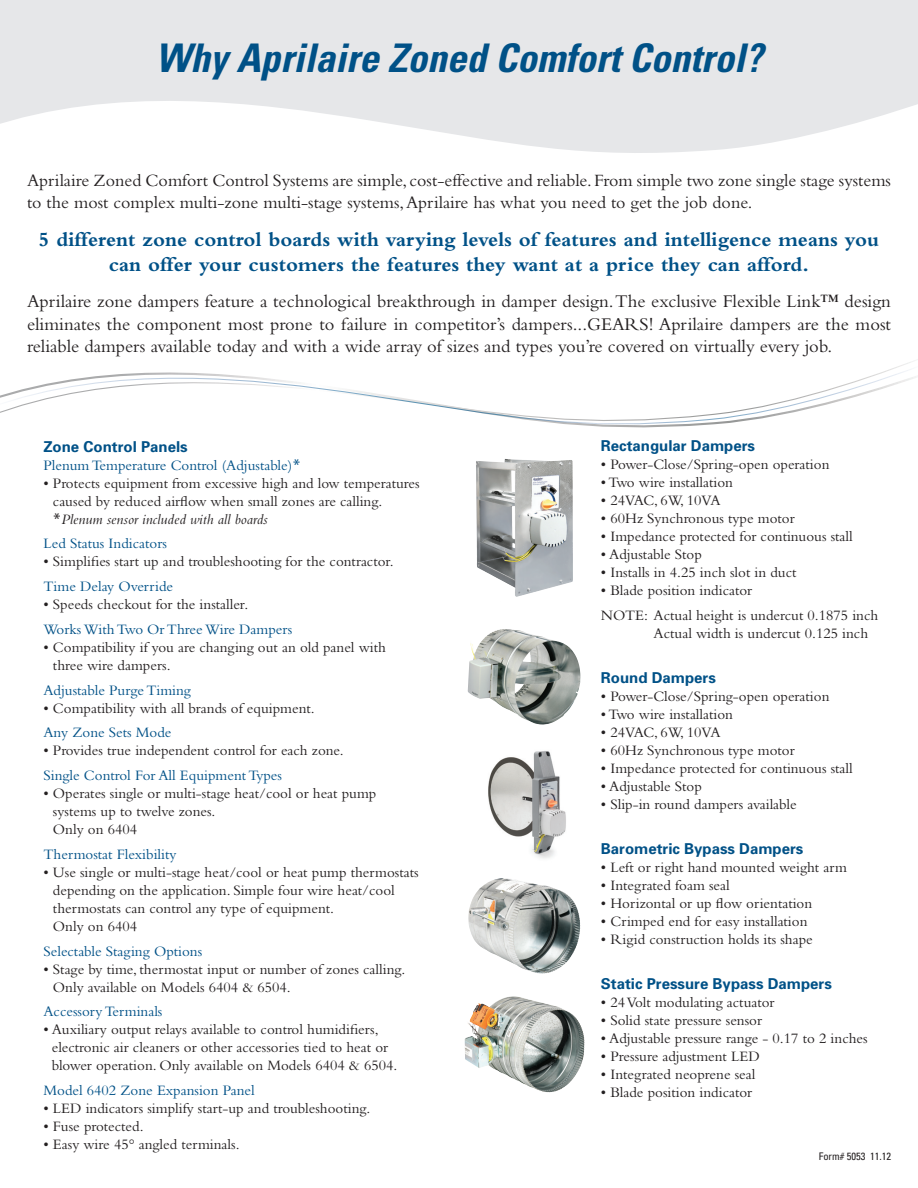
<style>
.page{position:relative;width:918px;height:1188px;background:#fff}
.page>*{position:absolute;margin:0;border:0;box-sizing:border-box;transform-origin:0 0}
.t1{font:italic 700 condensed 39.45px "Univers";color:#005187}
.t2{font:700 21px/25.2px "Bembo";color:#005187;text-align:center}
.t3{font:18.6px/22.4px "Bembo";color:#231f20;text-align:justify}
.t4{font:18px/21.6px "Bembo";color:#231f20}
.t5{font:15px/18px "Bembo";color:#231f20}
.small_headers{font:15px "Bembo";color:#005187}
.small_headers-2{font:700 15px "Univers";color:#005187}
.t6{font:condensed 10.5px "Univers";color:#231f20}
.s1{font-family:"Univers"}
.s2{font-style:italic}
</style>
<div class="page">
<svg style="left:0;top:0;width:918px;height:153px;fill:#e6e7e9"></svg>
<img style="left:476px;top:459px;width:31px;height:124px">
<img style="left:468px;top:878px;width:112px;height:95px">
<img style="left:468px;top:629px;width:108px;height:96px">
<img style="left:465px;top:996px;width:46px;height:77px">
<svg style="left:0;top:363px;width:916px;height:65px"></svg>
<img style="left:488px;top:751px;width:78px;height:108px">
<p class="t1" style="left:155px;top:34px;width:609px">Why Aprilaire Zoned Comfort Control?</p>
<p class="t4" style="left:27px;top:169px;width:866px">Aprilaire Zoned Comfort Control Systems are simple, cost-effective and reliable. From simple two zone single stage systems to the most complex multi-zone multi-stage systems, Aprilaire has what you need to get the job done.</p>
<p class="t2" style="left:39px;top:227px;width:842px">5 different zone control boards with varying levels of features and intelligence means you can offer your customers the features they want at a price they can afford.</p>
<p class="t3" style="left:27px;top:290px;width:866px">Aprilaire zone dampers feature a technological breakthrough in damper design. The exclusive Flexible Link™ design eliminates the component most prone to failure in competitor’s dampers...GEARS! Aprilaire dampers are the most reliable dampers available today and with a wide array of sizes and types you’re covered on virtually every job.</p>
<p class="small_headers-2" style="left:44px;top:437px;width:146px">Zone Control Panels</p>
<p class="small_headers" style="left:44px;top:456px;width:259px">Plenum Temperature Control (Adjustable)<span class="s1">*</span></p>
<p class="t5" style="left:53px;top:474px;width:368px;text-indent:-9px">• Protects equipment from excessive high and low temperatures caused by reduced airflow when small zones are calling. <span class="s1">*</span><span class="s2">Plenum sensor included with all boards</span></p>
<p class="small_headers" style="left:44px;top:535px;width:125px">Led Status Indicators</p>
<p class="t5" style="left:44px;top:552px;width:352px">• Simplifies start up and troubleshooting for the contractor.</p>
<p class="small_headers" style="left:44px;top:578px;width:131px">Time Delay Override</p>
<p class="t5" style="left:44px;top:595px;width:206px">• Speeds checkout for the installer.</p>
<p class="small_headers" style="left:44px;top:620px;width:250px">Works With Two Or Three Wire Dampers</p>
<p class="t5" style="left:53px;top:638px;width:334px;text-indent:-9px">• Compatibility if you are changing out an old panel with three wire dampers.</p>
<p class="small_headers" style="left:44px;top:681px;width:149px">Adjustable Purge Timing</p>
<p class="t5" style="left:44px;top:699px;width:273px">• Compatibility with all brands of equipment.</p>
<p class="small_headers" style="left:44px;top:724px;width:130px">Any Zone Sets Mode</p>
<p class="t5" style="left:44px;top:741px;width:302px">• Provides true independent control for each zone.</p>
<p class="small_headers" style="left:44px;top:767px;width:240px">Single Control For All Equipment Types</p>
<p class="t5" style="left:53px;top:784px;width:325px;text-indent:-9px">• Operates single or multi-stage heat/cool or heat pump systems up to twelve zones.<br>Only on 6404</p>
<p class="small_headers" style="left:44px;top:845px;width:135px">Thermostat Flexibility</p>
<p class="t5" style="left:53px;top:863px;width:367px;text-indent:-9px">• Use single or multi-stage heat/cool or heat pump thermostats depending on the application. Simple four wire heat/cool thermostats can control any type of equipment.<br>Only on 6404</p>
<p class="small_headers" style="left:44px;top:942px;width:160px">Selectable Staging Options</p>
<p class="t5" style="left:53px;top:960px;width:354px;text-indent:-9px">• Stage by time, thermostat input or number of zones calling.<br>Only available on Models 6404 &amp; 6504.</p>
<p class="small_headers" style="left:44px;top:1003px;width:120px">Accessory Terminals</p>
<p class="t5" style="left:52px;top:1020px;width:347px;text-indent:-8px">• Auxiliary output relays available to control humidifiers, electronic air cleaners or other accessories tied to heat or blower operation. Only available on Models 6404 &amp; 6504.</p>
<p class="small_headers" style="left:44px;top:1082px;width:213px">Model 6402 Zone Expansion Panel</p>
<p class="t5" style="left:44px;top:1099px;width:328px">• LED indicators simplify start-up and troubleshooting.</p>
<p class="t5" style="left:44px;top:1117px;width:102px">• Fuse protected.</p>
<p class="t5" style="left:44px;top:1135px;width:198px">• Easy wire 45° angled terminals.</p>
<p class="small_headers-2" style="left:601px;top:436px;width:156px">Rectangular Dampers</p>
<p class="t5" style="left:601px;top:455px;width:230px">• Power-Close/Spring-open operation</p>
<p class="t5" style="left:601px;top:473px;width:134px">• Two wire installation</p>
<p class="t5" style="left:601px;top:491px;width:121px">• 24VAC, 6W, 10VA</p>
<p class="t5" style="left:601px;top:509px;width:195px">• 60Hz Synchronous type motor</p>
<p class="t5" style="left:601px;top:527px;width:253px">• Impedance protected for continuous stall</p>
<p class="t5" style="left:601px;top:545px;width:103px">• Adjustable Stop</p>
<p class="t5" style="left:601px;top:563px;width:197px">• Installs in 4.25 inch slot in duct</p>
<p class="t5" style="left:601px;top:581px;width:153px">• Blade position indicator</p>
<p class="t5" style="left:654px;top:606px;width:226px;text-indent:-53px">NOTE: Actual height is undercut 0.1875 inch<br>Actual width is undercut 0.125 inch</p>
<p class="small_headers-2" style="left:601px;top:668px;width:117px">Round Dampers</p>
<p class="t5" style="left:601px;top:687px;width:230px">• Power-Close/Spring-open operation</p>
<p class="t5" style="left:601px;top:705px;width:134px">• Two wire installation</p>
<p class="t5" style="left:601px;top:723px;width:121px">• 24VAC, 6W, 10VA</p>
<p class="t5" style="left:601px;top:741px;width:195px">• 60Hz Synchronous type motor</p>
<p class="t5" style="left:601px;top:759px;width:253px">• Impedance protected for continuous stall</p>
<p class="t5" style="left:601px;top:777px;width:103px">• Adjustable Stop</p>
<p class="t5" style="left:601px;top:795px;width:197px">• Slip-in round dampers available</p>
<p class="small_headers-2" style="left:601px;top:839px;width:204px">Barometric Bypass Dampers</p>
<p class="t5" style="left:601px;top:858px;width:247px">• Left or right hand mounted weight arm</p>
<p class="t5" style="left:601px;top:876px;width:130px">• Integrated foam seal</p>
<p class="t5" style="left:601px;top:894px;width:213px">• Horizontal or up flow orientation</p>
<p class="t5" style="left:601px;top:912px;width:208px">• Crimped end for easy installation</p>
<p class="t5" style="left:601px;top:930px;width:213px">• Rigid construction holds its shape</p>
<p class="small_headers-2" style="left:601px;top:974px;width:232px">Static Pressure Bypass Dampers</p>
<p class="t5" style="left:601px;top:993px;width:175px">• 24 Volt modulating actuator</p>
<p class="t5" style="left:601px;top:1011px;width:163px">• Solid state pressure sensor</p>
<p class="t5" style="left:601px;top:1029px;width:268px">• Adjustable pressure range - 0.17 to 2 inches</p>
<p class="t5" style="left:601px;top:1047px;width:160px">• Pressure adjustment LED</p>
<p class="t5" style="left:601px;top:1065px;width:156px">• Integrated neoprene seal</p>
<p class="t5" style="left:601px;top:1083px;width:153px">• Blade position indicator</p>
<p class="t6" style="left:819px;top:1150px;width:74px">Form# 5053 11.12</p>
</div>
